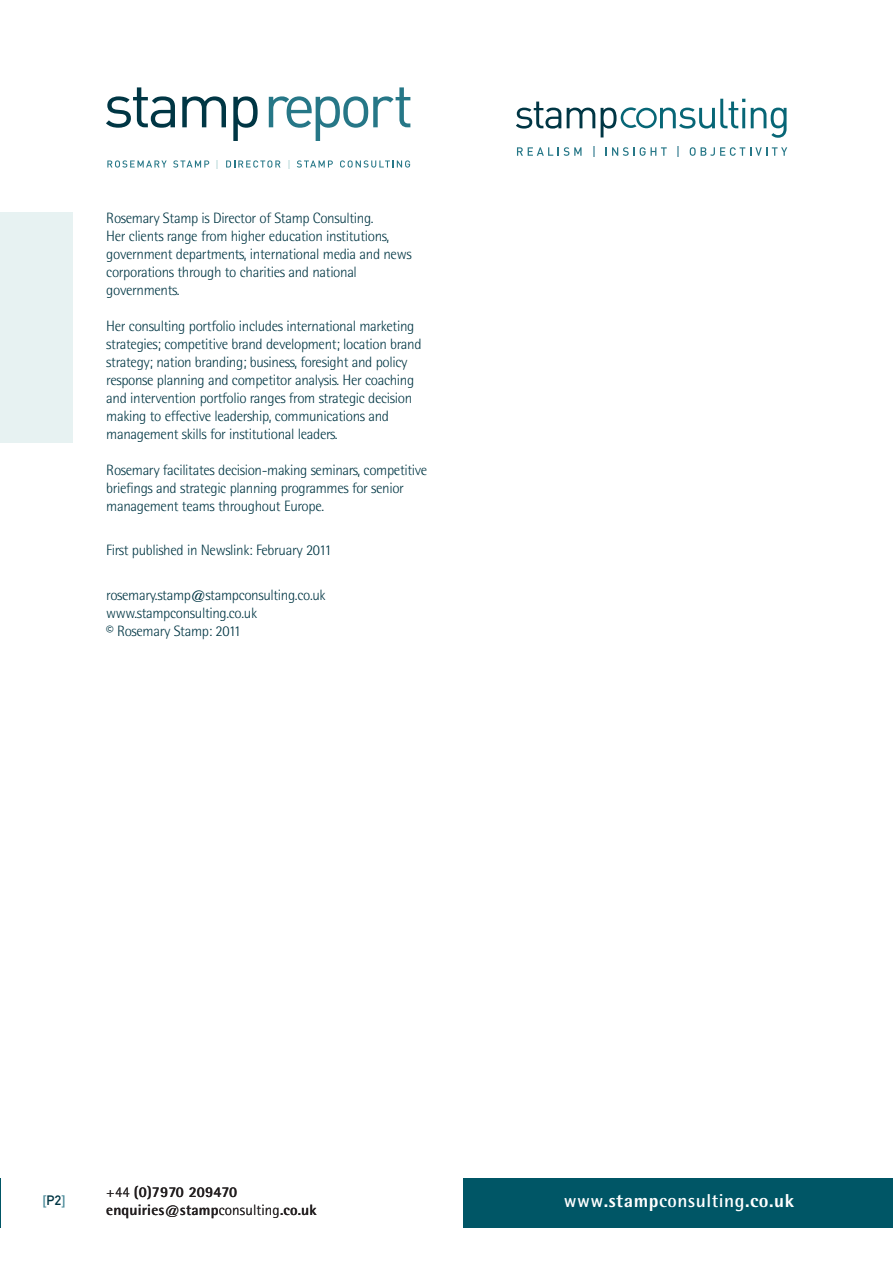
<style>
.page{position:relative;width:893px;height:1263px;background:#fff}
.page>*{position:absolute;margin:0;border:0;box-sizing:border-box;transform-origin:0 0}
.t1{font:700 18.75px "Rotis Semi Sans";letter-spacing:.025em;color:#fff}
.t2{font:300 18.75px "Rotis Semi Sans";color:#fff}
.t3{font:300 15px/18px "Rotis Semi Sans";letter-spacing:-.025em;color:#003644}
.t4{font:700 15px/18px "Rotis Semi Sans";letter-spacing:.01em;color:#231f20}
.t5{font:15px "DIN Mittelschrift";color:#488998}
.s1{font-weight:300}
.s2{font-size:13.5px;color:#003644}
.s3{font-weight:800}
.s4{font-weight:700}
</style>
<div class="page">
<div style="left:463px;top:1178px;width:430px;height:49px;background:#005666"></div>
<svg style="left:516px;top:102px;width:45px;height:27px"></svg>
<svg style="left:567px;top:108px;width:28px;height:20px"></svg>
<svg style="left:517px;top:147px;width:65px;height:9px"></svg>
<svg style="left:605px;top:147px;width:62px;height:9px"></svg>
<svg style="left:677px;top:146px;width:2px;height:11px"></svg>
<svg style="left:690px;top:147px;width:97px;height:9px"></svg>
<svg style="left:601px;top:99px;width:185px;height:39px"></svg>
<svg style="left:106px;top:87px;width:69px;height:41px"></svg>
<svg style="left:182px;top:96px;width:44px;height:31px"></svg>
<svg style="left:233px;top:96px;width:25px;height:45px"></svg>
<svg style="left:269px;top:87px;width:141px;height:54px"></svg>
<svg style="left:107px;top:160px;width:60px;height:8px"></svg>
<svg style="left:173px;top:160px;width:36px;height:8px"></svg>
<svg style="left:226px;top:160px;width:54px;height:8px"></svg>
<svg style="left:297px;top:160px;width:36px;height:8px"></svg>
<svg style="left:340px;top:160px;width:70px;height:8px"></svg>
<hr style="left:0;top:1178px;width:1px;height:49px;background:#005666">
<div style="left:0;top:213px;width:72px;height:230px;background:#e7f2f2"></div>
<p class="t3" style="left:106px;top:210px;width:307px">Rosemary Stamp is Director of Stamp Consulting.<br>Her clients range from higher education institutions, government departments, international media and news corporations through to charities and national governments.</p>
<p class="t3" style="left:106px;top:318px;width:317px">Her consulting portfolio includes international marketing strategies; competitive brand development; location brand strategy; nation branding; business, foresight and policy response planning and competitor analysis. Her coaching and intervention portfolio ranges from strategic decision making to effective leadership, communications and management skills for institutional leaders.</p>
<p class="t3" style="left:106px;top:462px;width:323px">Rosemary facilitates decision-making seminars, competitive briefings and strategic planning programmes for senior management teams throughout Europe.</p>
<p class="t3" style="left:106px;top:542px;width:227px">First published in Newslink: February 2011</p>
<p class="t3" style="left:106px;top:587px;width:221px">rosemary.stamp@stampconsulting.co.uk www.stampconsulting.co.uk<br>© Rosemary Stamp: 2011</p>
<p class="t4" style="left:106px;top:1185px;width:212px"><span class="s1">+44</span> (0)7970 209470 enquiries<span class="s1">@</span>stamp<span class="s1">consulting</span>.co.uk</p>
<p class="t5" style="left:42px;top:1195px;width:25px">[<span class="s2">P2</span>]</p>
<p class="t1" style="left:564px;top:1194px;width:232px">www<span class="s3">.stamp</span>consulting<span class="s3">.co.uk</span></p>
<p class="t2" style="left:570px;top:1194px;width:101px">www.<span class="s4">stamp</span>c</p>
<p class="t1" style="left:721px;top:1194px;width:68px"><span class="s1">ng</span>.co.uk</p>
</div>
